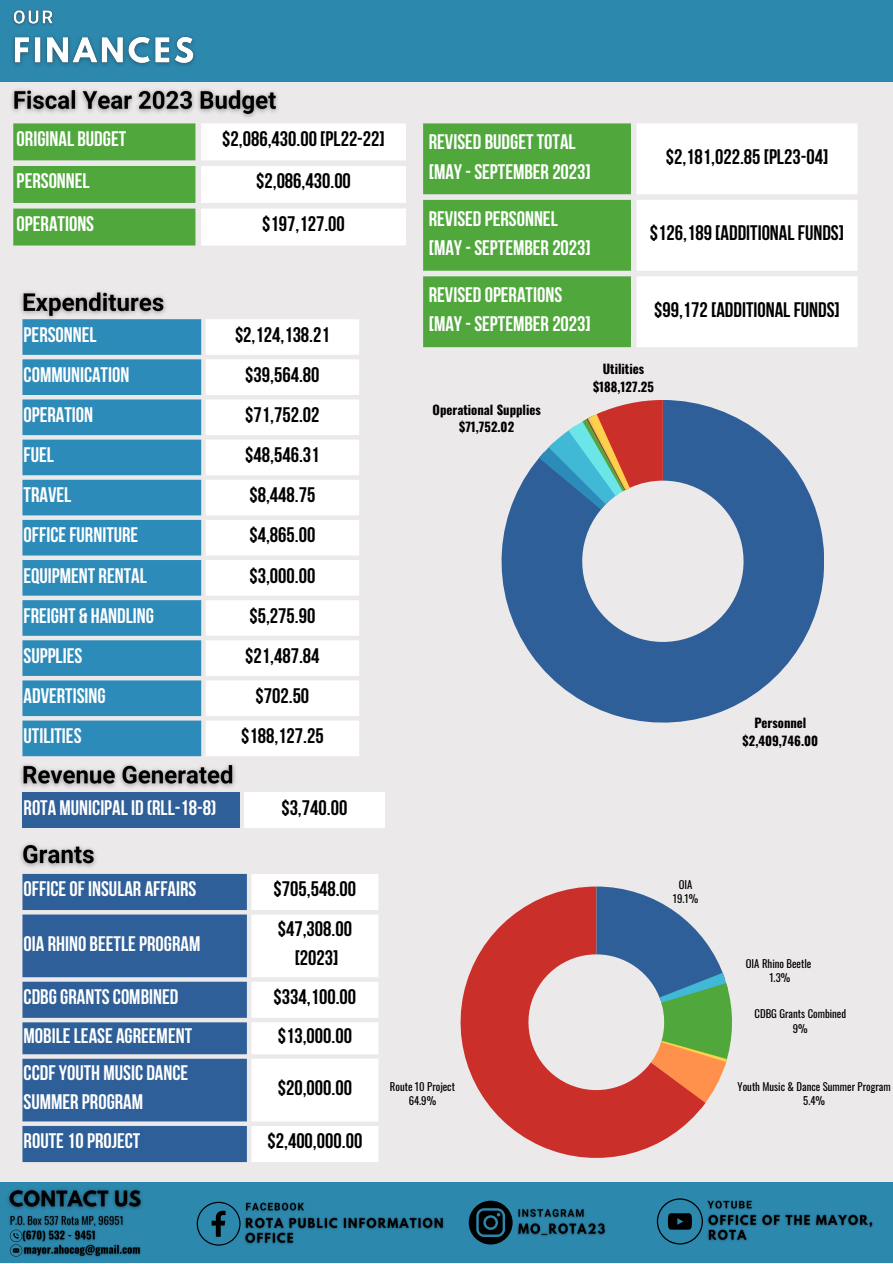
<style>
.page{position:relative;width:893px;height:1264px;background:#fff}
.page>*{position:absolute;margin:0;border:0;box-sizing:border-box;transform-origin:0 0}
.t1{font:700 21px/29.2px "Bebas Neue";color:#fff}
.t2{font:700 21px "Bebas Neue";color:#000}
.t3{font:700 12.75px "Oswald";color:#000}
.t4{font:10.65px "Oswald";color:#000}
</style>
<div class="page">
<div style="left:0;top:0;width:892px;height:1262px;background:#ece9eb"></div>
<div style="left:0;top:0;width:892px;height:82px;background:#2d88ad"></div>
<svg style="left:13px;top:123px;width:182px;height:122px;background:#5fae4c"></svg>
<svg style="left:201px;top:123px;width:205px;height:122px;background:#fdfcfd"></svg>
<div style="left:423px;top:123px;width:208px;height:224px;background:#50a83c"></div>
<div style="left:637px;top:123px;width:220px;height:224px;background:#fff"></div>
<div style="left:0;top:1182px;width:892px;height:80px;background:#2d88ad"></div>
<div style="left:22px;top:792px;width:218px;height:36px;background:#2f5f98"></div>
<div style="left:244px;top:792px;width:140px;height:36px;background:#fff"></div>
<svg style="left:22px;top:319px;width:179px;height:437px;background:#4194bf"></svg>
<svg style="left:206px;top:319px;width:153px;height:437px;background:#fdfcfc"></svg>
<svg style="left:197px;top:1201px;width:43px;height:44px"></svg>
<svg style="left:468px;top:1200px;width:44px;height:44px"></svg>
<svg style="left:656px;top:1198px;width:47px;height:46px"></svg>
<img style="left:13px;top:36px;width:182px;height:30px">
<img style="left:12px;top:10px;width:41px;height:16px">
<img style="left:11px;top:89px;width:267px;height:29px">
<img style="left:20px;top:764px;width:215px;height:23px">
<img style="left:21px;top:291px;width:151px;height:34px">
<img style="left:8px;top:1189px;width:134px;height:20px">
<img style="left:9px;top:1215px;width:132px;height:42px">
<img style="left:244px;top:1217px;width:200px;height:27px">
<img style="left:245px;top:1202px;width:59px;height:10px">
<img style="left:517px;top:1223px;width:89px;height:14px">
<img style="left:517px;top:1209px;width:68px;height:9px">
<img style="left:707px;top:1214px;width:166px;height:27px">
<img style="left:707px;top:1200px;width:45px;height:10px">
<svg style="left:501px;top:400px;width:323px;height:322px;fill:#2f5f98"></svg>
<svg style="left:539px;top:400px;width:123px;height:109px"></svg>
<svg style="left:22px;top:873px;width:225px;height:289px;background:#3e6a9e"></svg>
<svg style="left:251px;top:874px;width:127px;height:288px;background:#fdfdfd"></svg>
<img style="left:20px;top:843px;width:76px;height:24px">
<svg style="left:705px;top:941px;width:27px;height:163px"></svg>
<svg style="left:460px;top:886px;width:245px;height:271px"></svg>
<p class="t1" style="left:17px;top:126px;width:111px">ORIGINAL BUDGET</p>
<p class="t2" style="left:222px;top:130px;width:164px">$2,086,430.00[PL22-22]</p>
<p class="t1" style="left:17px;top:169px;width:75px">PERSONNEL</p>
<p class="t2" style="left:256px;top:173px;width:96px">$2,086,430.00</p>
<p class="t1" style="left:17px;top:211px;width:79px">OPERATIONS</p>
<p class="t2" style="left:262px;top:215px;width:84px">$197,127.00</p>
<p class="t1" style="left:24px;top:322px;width:75px">PERSONNEL</p>
<p class="t2" style="left:235px;top:326px;width:96px">$2,124,138.21</p>
<p class="t1" style="left:24px;top:362px;width:107px">COMMUNICATION</p>
<p class="t2" style="left:245px;top:366px;width:76px">$39,564.80</p>
<p class="t1" style="left:24px;top:402px;width:71px">OPERATION</p>
<p class="t2" style="left:245px;top:406px;width:76px">$71,752.02</p>
<p class="t1" style="left:24px;top:442px;width:32px">FUEL</p>
<p class="t2" style="left:245px;top:446px;width:76px">$48,546.31</p>
<p class="t1" style="left:24px;top:482px;width:49px">TRAVEL</p>
<p class="t2" style="left:249px;top:486px;width:67px">$8,448.75</p>
<p class="t1" style="left:24px;top:522px;width:116px">OFFICEFURNITURE</p>
<p class="t2" style="left:249px;top:526px;width:67px">$4,865.00</p>
<p class="t1" style="left:24px;top:562px;width:125px">EQUIPMENT RENTAL</p>
<p class="t2" style="left:249px;top:566px;width:67px">$3,000.00</p>
<p class="t1" style="left:24px;top:602px;width:132px">FREIGHT &amp; HANDLING</p>
<p class="t2" style="left:249px;top:607px;width:67px">$5,275.90</p>
<p class="t1" style="left:24px;top:643px;width:60px">SUPPLIES</p>
<p class="t2" style="left:245px;top:647px;width:76px">$21,487.84</p>
<p class="t1" style="left:24px;top:683px;width:84px">ADVERTISING</p>
<p class="t2" style="left:255px;top:687px;width:55px">$702.50</p>
<p class="t1" style="left:24px;top:723px;width:59px">UTILITIES</p>
<p class="t2" style="left:241px;top:727px;width:84px">$188,127.25</p>
<p class="t1" style="left:24px;top:795px;width:194px">ROTA MUNICIPALID (RLL-18-8)</p>
<p class="t2" style="left:281px;top:799px;width:67px">$3,740.00</p>
<p class="t1" style="left:24px;top:876px;width:174px">OFFICEOFINSULAR AFFAIRS</p>
<p class="t2" style="left:273px;top:880px;width:84px">$705,548.00</p>
<p class="t1" style="left:24px;top:930px;width:178px">OIA RHINO BEETLEPROGRAM</p>
<p class="t2" style="left:278px;top:920px;width:76px">$47,308.00</p>
<p class="t2" style="left:294px;top:949px;width:45px">[2023]</p>
<p class="t1" style="left:428px;top:129px;width:148px">REVISED BUDGETTOTAL</p>
<p class="t1" style="left:428px;top:159px;width:163px">[MAY-SEPTEMBER 2023]</p>
<p class="t1" style="left:428px;top:206px;width:130px">REVISED PERSONNEL</p>
<p class="t1" style="left:428px;top:235px;width:163px">[MAY-SEPTEMBER 2023]</p>
<p class="t1" style="left:428px;top:282px;width:135px">REVISED OPERATIONS</p>
<p class="t1" style="left:428px;top:311px;width:163px">[MAY-SEPTEMBER 2023]</p>
<p class="t2" style="left:665px;top:148px;width:164px">$2,181,022.85[PL23-04]</p>
<p class="t2" style="left:650px;top:225px;width:195px">$126,189[ADDITIONALFUNDS]</p>
<p class="t2" style="left:654px;top:301px;width:187px">$99,172[ADDITIONALFUNDS]</p>
<p class="t3" style="left:432px;top:400px;width:110px">Operational Supplies</p>
<p class="t3" style="left:459px;top:417px;width:57px">$71,752.02</p>
<p class="t3" style="left:602px;top:359px;width:43px">Utilities</p>
<p class="t3" style="left:593px;top:376px;width:62px">$188,127.25</p>
<p class="t3" style="left:754px;top:713px;width:54px">Personnel</p>
<p class="t3" style="left:742px;top:730px;width:77px">$2,409,746.00</p>
<p class="t4" style="left:678px;top:876px;width:15px">OIA</p>
<p class="t4" style="left:672px;top:890px;width:27px">19.1%</p>
<p class="t4" style="left:745px;top:955px;width:67px">OIA Rhino Beetle</p>
<p class="t4" style="left:769px;top:969px;width:22px">1.3%</p>
<p class="t1" style="left:24px;top:984px;width:156px">CDBGGRANTSCOMBINED</p>
<p class="t2" style="left:273px;top:988px;width:84px">$334,100.00</p>
<p class="t1" style="left:24px;top:1022px;width:170px">MOBILELEASE AGREEMENT</p>
<p class="t2" style="left:278px;top:1026px;width:76px">$13,000.00</p>
<p class="t1" style="left:24px;top:1060px;width:166px">CCDFYOUTH MUSIC DANCE<br>SUMMER PROGRAM</p>
<p class="t2" style="left:278px;top:1078px;width:76px">$20,000.00</p>
<p class="t1" style="left:24px;top:1128px;width:118px">ROUTE10PROJECT</p>
<p class="t2" style="left:267px;top:1132px;width:96px">$2,400,000.00</p>
<p class="t4" style="left:390px;top:1077px;width:67px">Route 10 Project</p>
<p class="t4" style="left:408px;top:1092px;width:29px">64.9%</p>
<p class="t4" style="left:754px;top:1005px;width:93px">CDBG Grants Combined</p>
<p class="t4" style="left:792px;top:1020px;width:16px">9%</p>
<p class="t4" style="left:737px;top:1077px;width:155px">Youth Music &amp; Dance Summer Program</p>
<p class="t4" style="left:803px;top:1092px;width:23px">5.4%</p>
</div>
